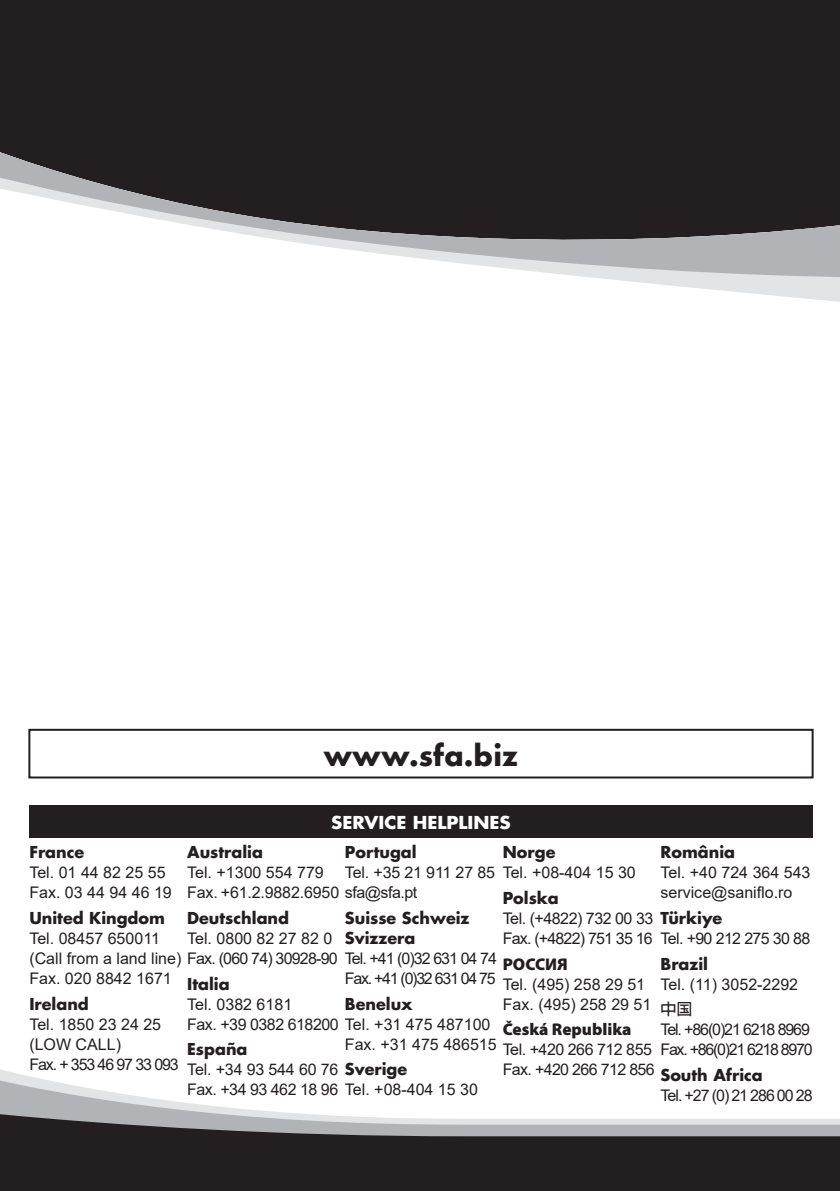
<style>
.page{position:relative;width:840px;height:1191px;background:#fff}
.page>*{position:absolute;margin:0;border:0;box-sizing:border-box;transform-origin:0 0}
.t1{font:700 32px "Futura PT";color:#231f20}
.t2{font:700 17.4px "Futura Std";color:#fff;scale:1.05 1}
.Style_de_paragraphe{font:900 17px "Myriad Pro";color:#231f20}
.Style_de_paragraphe-2{font:16px/20px "Arial";letter-spacing:-.01em;color:#231f20}
.Style_de_paragraphe-3{font:700 16px/20px "Futura Std";color:#231f20}
.Style_de_paragraphe-4{font:16px "Arial";letter-spacing:-.03em;color:#231f20}
.Style_de_paragraphe-5{font:16px "Arial";letter-spacing:-.08em;color:#231f20}
.Style_de_paragraphe-6{font:16px "Arial";letter-spacing:-.06em;color:#231f20}
.Style_de_paragraphe-7{font:16px "Arial";letter-spacing:-.07em;color:#231f20}
.Style_de_paragraphe-8{font:16px "Arial";letter-spacing:-.04em;color:#231f20}
.Style_de_paragraphe-9{font:16px "Arial";letter-spacing:-.05em;color:#231f20}
.Style_de_paragraphe-10{font:700 16px "Adobe Fan Heiti Std";color:#231f20}
.s1{font-family:"Futura Std";font-weight:700}
</style>
<div class="page">
<svg style="left:0;top:0;width:839px;height:289px;background:#504d4e"></svg>
<svg style="left:0;top:1069px;width:109px;height:23px"></svg>
<svg style="left:0;top:1092px;width:839px;height:99px;fill:#231f20"></svg>
<div style="left:28px;top:729px;width:785px;height:49px;border:2px solid #231f20"></div>
<div style="left:29px;top:805px;width:783px;height:33px;background:#231f20"></div>
<p class="t1" style="left:323px;top:734px;width:196px">www.sfa.biz</p>
<p class="t2" style="left:331px;top:811px;width:172px">SERVICE HELPLINES</p>
<p class="Style_de_paragraphe-3" style="left:187px;top:842px;width:77px">Australia</p>
<p class="Style_de_paragraphe-2" style="left:187px;top:862px;width:138px">Tel. +1300 554 779</p>
<p class="Style_de_paragraphe-2" style="left:187px;top:882px;width:232px">Fax. +61.2.9882.6950 sfa@sfa.pt</p>
<p class="Style_de_paragraphe-3" style="left:187px;top:907px;width:103px">Deutschland</p>
<p class="Style_de_paragraphe-2" style="left:187px;top:928px;width:146px">Tel. 0800 82 27 82 0</p>
<p class="Style_de_paragraphe-3" style="left:187px;top:973px;width:44px">Italia</p>
<p class="Style_de_paragraphe-2" style="left:187px;top:994px;width:106px">Tel. 0382 6181</p>
<p class="Style_de_paragraphe-4" style="left:187px;top:1013px;width:305px">Fax. +39 0382 618200 Tel. +31 475 487100</p>
<p class="Style_de_paragraphe-3" style="left:187px;top:1039px;width:62px">España</p>
<p class="Style_de_paragraphe-2" style="left:187px;top:1059px;width:221px">Tel. +34 93 544 60 76 <span class="s1">Sverige</span></p>
<p class="Style_de_paragraphe-4" style="left:187px;top:1078px;width:292px">Fax. +34 93 462 18 96 Tel. +08-404 15 30</p>
<p class="Style_de_paragraphe-3" style="left:345px;top:842px;width:73px">Portugal</p>
<p class="Style_de_paragraphe-2" style="left:345px;top:862px;width:151px">Tel. +35 21 911 27 85</p>
<p class="Style_de_paragraphe-3" style="left:345px;top:907px;width:126px">Suisse Schweiz<br>Svizzera</p>
<p class="Style_de_paragraphe-6" style="left:345px;top:947px;width:153px">Tel. +41 (0)32 631 04 74</p>
<p class="Style_de_paragraphe-5" style="left:345px;top:967px;width:152px">Fax. +41 (0)32 631 04 75</p>
<p class="Style_de_paragraphe-3" style="left:345px;top:993px;width:69px">Benelux</p>
<p class="Style_de_paragraphe-2" style="left:345px;top:1034px;width:153px">Fax. +31 475 486515</p>
<p class="Style_de_paragraphe-3" style="left:660px;top:842px;width:76px">România</p>
<p class="Style_de_paragraphe-2" style="left:660px;top:862px;width:151px">Tel. +40 724 364 543 service@saniflo.ro</p>
<p class="Style_de_paragraphe-8" style="left:660px;top:927px;width:151px">Tel. +90 212 275 30 88</p>
<p class="Style_de_paragraphe-3" style="left:660px;top:953px;width:49px">Brazil</p>
<p class="Style_de_paragraphe-2" style="left:660px;top:974px;width:139px">Tel. (11) 3052-2292</p>
<p class="Style_de_paragraphe-10" style="left:660px;top:1000px;width:33px">中国</p>
<p class="Style_de_paragraphe-7" style="left:660px;top:1018px;width:151px">Tel. +86(0)21 6218 8969</p>
<p class="Style_de_paragraphe-5" style="left:660px;top:1038px;width:153px">Fax. +86(0)21 6218 8970</p>
<p class="Style_de_paragraphe-3" style="left:660px;top:1064px;width:104px">South Africa</p>
<p class="Style_de_paragraphe-6" style="left:660px;top:1084px;width:153px">Tel. +27 (0) 21 286 00 28</p>
<p class="Style_de_paragraphe-3" style="left:29px;top:842px;width:56px">France</p>
<p class="Style_de_paragraphe-2" style="left:29px;top:862px;width:138px">Tel. 01 44 82 25 55</p>
<p class="Style_de_paragraphe-2" style="left:29px;top:882px;width:144px">Fax. 03 44 94 46 19</p>
<p class="Style_de_paragraphe-3" style="left:29px;top:907px;width:137px">United Kingdom</p>
<p class="Style_de_paragraphe-2" style="left:29px;top:928px;width:310px">Tel. 08457 650011<br>(Call from a land line) Fax. (060 74) 30928-90</p>
<p class="Style_de_paragraphe-2" style="left:29px;top:968px;width:144px">Fax. 020 8842 1671</p>
<p class="Style_de_paragraphe-3" style="left:29px;top:993px;width:61px">Ireland</p>
<p class="Style_de_paragraphe-2" style="left:29px;top:1014px;width:133px">Tel. 1850 23 24 25 (LOW CALL)</p>
<p class="Style_de_paragraphe-7" style="left:29px;top:1053px;width:151px">Fax. + 353 46 97 33 093</p>
<p class="Style_de_paragraphe-3" style="left:502px;top:842px;width:54px">Norge</p>
<p class="Style_de_paragraphe-2" style="left:502px;top:862px;width:134px">Tel. +08-404 15 30</p>
<p class="Style_de_paragraphe-3" style="left:502px;top:887px;width:58px">Polska</p>
<p class="Style_de_paragraphe-4" style="left:502px;top:907px;width:221px">Tel. (+4822) 732 00 33 <span class="s1">Türkiye</span></p>
<p class="Style_de_paragraphe-9" style="left:502px;top:927px;width:151px">Fax. (+4822) 751 35 16</p>
<p class="Style_de_paragraphe" style="left:502px;top:954px;width:67px">POCCИЯ</p>
<p class="Style_de_paragraphe-2" style="left:502px;top:974px;width:150px">Tel. (495) 258 29 51<br>Fax. (495) 258 29 51</p>
<p class="Style_de_paragraphe" style="left:502px;top:1020px;width:130px">Česká Republika</p>
<p class="Style_de_paragraphe-4" style="left:502px;top:1038px;width:151px">Tel. +420 266 712 855</p>
<p class="Style_de_paragraphe-8" style="left:502px;top:1058px;width:153px">Fax. +420 266 712 856</p>
</div>
